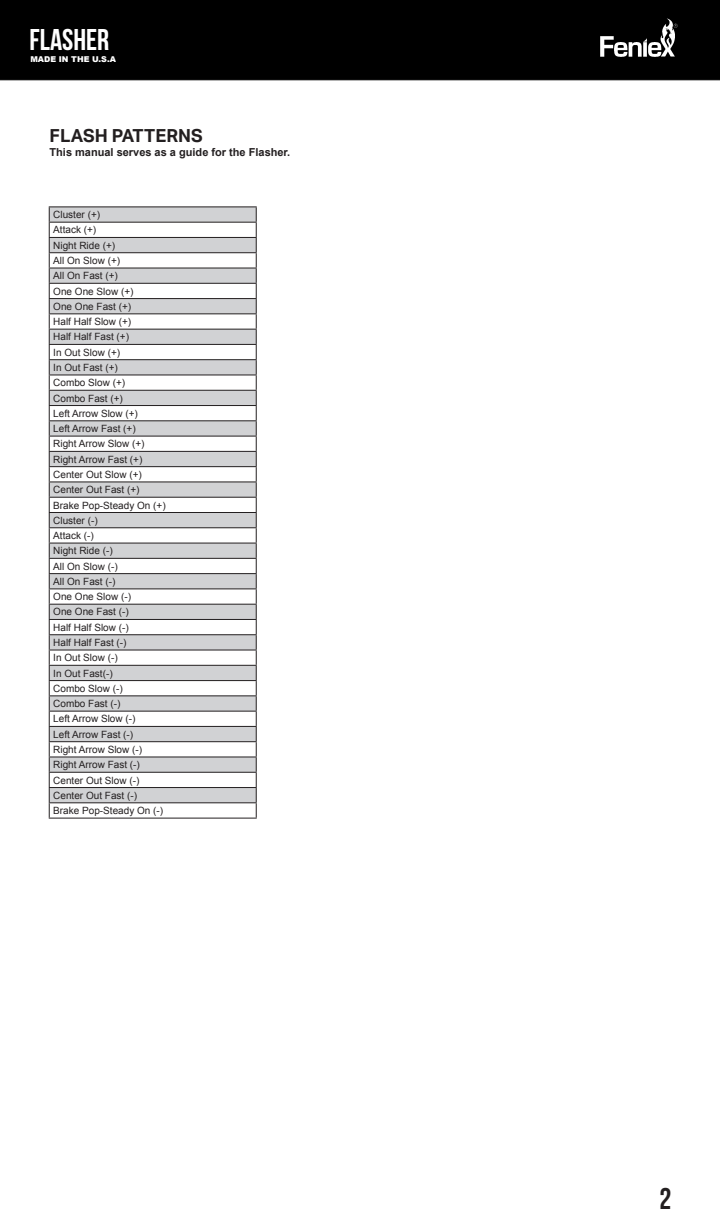
<style>
.page{position:relative;width:720px;height:1224px;background:#fff}
.page>*{position:absolute;margin:0;border:0;box-sizing:border-box;transform-origin:0 0}
.t1{font:700 30px "Bebas Neue";color:#fff}
.t2{font:700 30px "Bebas Neue";color:#231f20}
.t3{font:700 18px "Aktiv Grotesk";color:#231f20}
.t4{font:700 11px "Arial";color:#231f20}
.t5{font:10px "Arial";color:#231f20}
.t6{font:900 8px "Arial";color:#fff}
</style>
<div class="page">
<div style="left:0;top:0;width:720px;height:80px;background:#000"></div>
<img style="left:589px;top:9px;width:99px;height:62px">
<svg style="left:50px;top:207px;width:206px;height:595px;fill:#d1d2d4"></svg>
<hr style="left:49px;top:206px;width:208px;height:1px;background:#231f20">
<hr style="left:49px;top:222px;width:208px;height:1px;background:#231f20">
<hr style="left:49px;top:237px;width:208px;height:1px;background:#231f20">
<hr style="left:49px;top:252px;width:208px;height:1px;background:#231f20">
<hr style="left:49px;top:268px;width:208px;height:1px;background:#231f20">
<hr style="left:49px;top:283px;width:208px;height:1px;background:#231f20">
<hr style="left:49px;top:298px;width:208px;height:1px;background:#231f20">
<hr style="left:49px;top:313px;width:208px;height:1px;background:#231f20">
<hr style="left:49px;top:329px;width:208px;height:1px;background:#231f20">
<hr style="left:49px;top:344px;width:208px;height:1px;background:#231f20">
<hr style="left:49px;top:359px;width:208px;height:1px;background:#231f20">
<hr style="left:49px;top:374px;width:208px;height:1px;background:#231f20">
<hr style="left:49px;top:390px;width:208px;height:1px;background:#231f20">
<hr style="left:49px;top:405px;width:208px;height:1px;background:#231f20">
<hr style="left:49px;top:420px;width:208px;height:1px;background:#231f20">
<hr style="left:49px;top:436px;width:208px;height:1px;background:#231f20">
<hr style="left:49px;top:451px;width:208px;height:1px;background:#231f20">
<hr style="left:49px;top:466px;width:208px;height:1px;background:#231f20">
<hr style="left:49px;top:481px;width:208px;height:1px;background:#231f20">
<hr style="left:49px;top:497px;width:208px;height:1px;background:#231f20">
<hr style="left:49px;top:512px;width:208px;height:1px;background:#231f20">
<hr style="left:49px;top:527px;width:208px;height:1px;background:#231f20">
<hr style="left:49px;top:543px;width:208px;height:1px;background:#231f20">
<hr style="left:49px;top:558px;width:208px;height:1px;background:#231f20">
<hr style="left:49px;top:573px;width:208px;height:1px;background:#231f20">
<hr style="left:49px;top:588px;width:208px;height:1px;background:#231f20">
<hr style="left:49px;top:604px;width:208px;height:1px;background:#231f20">
<hr style="left:49px;top:619px;width:208px;height:1px;background:#231f20">
<hr style="left:49px;top:634px;width:208px;height:1px;background:#231f20">
<hr style="left:49px;top:650px;width:208px;height:1px;background:#231f20">
<hr style="left:49px;top:665px;width:208px;height:1px;background:#231f20">
<hr style="left:49px;top:680px;width:208px;height:1px;background:#231f20">
<hr style="left:49px;top:695px;width:208px;height:1px;background:#231f20">
<hr style="left:49px;top:711px;width:208px;height:1px;background:#231f20">
<hr style="left:49px;top:726px;width:208px;height:1px;background:#231f20">
<hr style="left:49px;top:741px;width:208px;height:1px;background:#231f20">
<hr style="left:49px;top:756px;width:208px;height:1px;background:#231f20">
<hr style="left:49px;top:772px;width:208px;height:1px;background:#231f20">
<hr style="left:49px;top:787px;width:208px;height:1px;background:#231f20">
<hr style="left:49px;top:802px;width:208px;height:1px;background:#231f20">
<svg style="left:49px;top:207px;width:1px;height:611px"></svg>
<svg style="left:256px;top:207px;width:1px;height:611px"></svg>
<hr style="left:49px;top:818px;width:208px;height:1px;background:#231f20">
<h1 class="t1" style="left:30px;top:23px;width:81px">FLASHER</h1>
<p class="t6" style="left:30px;top:53px;width:87px">MADE IN THE U.S.A</p>
<p class="t3" style="left:50px;top:126px;width:155px">FLASH PATTERNS</p>
<p class="t4" style="left:50px;top:145px;width:242px">This manual serves as a guide for the Flasher.</p>
<p class="t5" style="left:53px;top:208px;width:48px">Cluster (+)</p>
<p class="t5" style="left:53px;top:223px;width:45px">Attack (+)</p>
<p class="t5" style="left:53px;top:239px;width:63px">Night Ride (+)</p>
<p class="t5" style="left:53px;top:254px;width:68px">All On Slow (+)</p>
<p class="t5" style="left:53px;top:269px;width:66px">All On Fast (+)</p>
<p class="t5" style="left:53px;top:285px;width:82px">One One Slow (+)</p>
<p class="t5" style="left:53px;top:300px;width:80px">One One Fast (+)</p>
<p class="t5" style="left:53px;top:315px;width:80px">Half Half Slow (+)</p>
<p class="t5" style="left:53px;top:330px;width:77px">Half Half Fast (+)</p>
<p class="t5" style="left:53px;top:346px;width:68px">In Out Slow (+)</p>
<p class="t5" style="left:53px;top:361px;width:66px">In Out Fast (+)</p>
<p class="t5" style="left:53px;top:376px;width:73px">Combo Slow (+)</p>
<p class="t5" style="left:53px;top:391px;width:71px">Combo Fast (+)</p>
<p class="t5" style="left:53px;top:407px;width:86px">Left Arrow Slow (+)</p>
<p class="t5" style="left:53px;top:422px;width:84px">Left Arrow Fast (+)</p>
<p class="t5" style="left:53px;top:437px;width:93px">Right Arrow Slow (+)</p>
<p class="t5" style="left:53px;top:453px;width:91px">Right Arrow Fast (+)</p>
<p class="t5" style="left:53px;top:468px;width:90px">Center Out Slow (+)</p>
<p class="t5" style="left:53px;top:483px;width:88px">Center Out Fast (+)</p>
<p class="t5" style="left:53px;top:498px;width:114px">Brake Pop-Steady On (+)</p>
<p class="t5" style="left:53px;top:514px;width:46px">Cluster (-)</p>
<p class="t5" style="left:53px;top:529px;width:42px">Attack (-)</p>
<p class="t5" style="left:53px;top:544px;width:61px">Night Ride (-)</p>
<p class="t5" style="left:53px;top:560px;width:66px">All On Slow (-)</p>
<p class="t5" style="left:53px;top:575px;width:64px">All On Fast (-)</p>
<p class="t5" style="left:53px;top:590px;width:79px">One One Slow (-)</p>
<p class="t5" style="left:53px;top:605px;width:77px">One One Fast (-)</p>
<p class="t5" style="left:53px;top:621px;width:77px">Half Half Slow (-)</p>
<p class="t5" style="left:53px;top:636px;width:75px">Half Half Fast (-)</p>
<p class="t5" style="left:53px;top:651px;width:66px">In Out Slow (-)</p>
<p class="t5" style="left:53px;top:667px;width:61px">In Out Fast(-)</p>
<p class="t5" style="left:53px;top:682px;width:71px">Combo Slow (-)</p>
<p class="t5" style="left:53px;top:697px;width:69px">Combo Fast (-)</p>
<p class="t5" style="left:53px;top:712px;width:84px">Left Arrow Slow (-)</p>
<p class="t5" style="left:53px;top:728px;width:82px">Left Arrow Fast (-)</p>
<p class="t5" style="left:53px;top:743px;width:90px">Right Arrow Slow (-)</p>
<p class="t5" style="left:53px;top:758px;width:88px">Right Arrow Fast (-)</p>
<p class="t5" style="left:53px;top:773px;width:88px">Center Out Slow (-)</p>
<p class="t5" style="left:53px;top:789px;width:85px">Center Out Fast (-)</p>
<p class="t5" style="left:53px;top:804px;width:112px">Brake Pop-Steady On (-)</p>
<h1 class="t2" style="left:660px;top:1182px;width:13px">2</h1>
</div>
